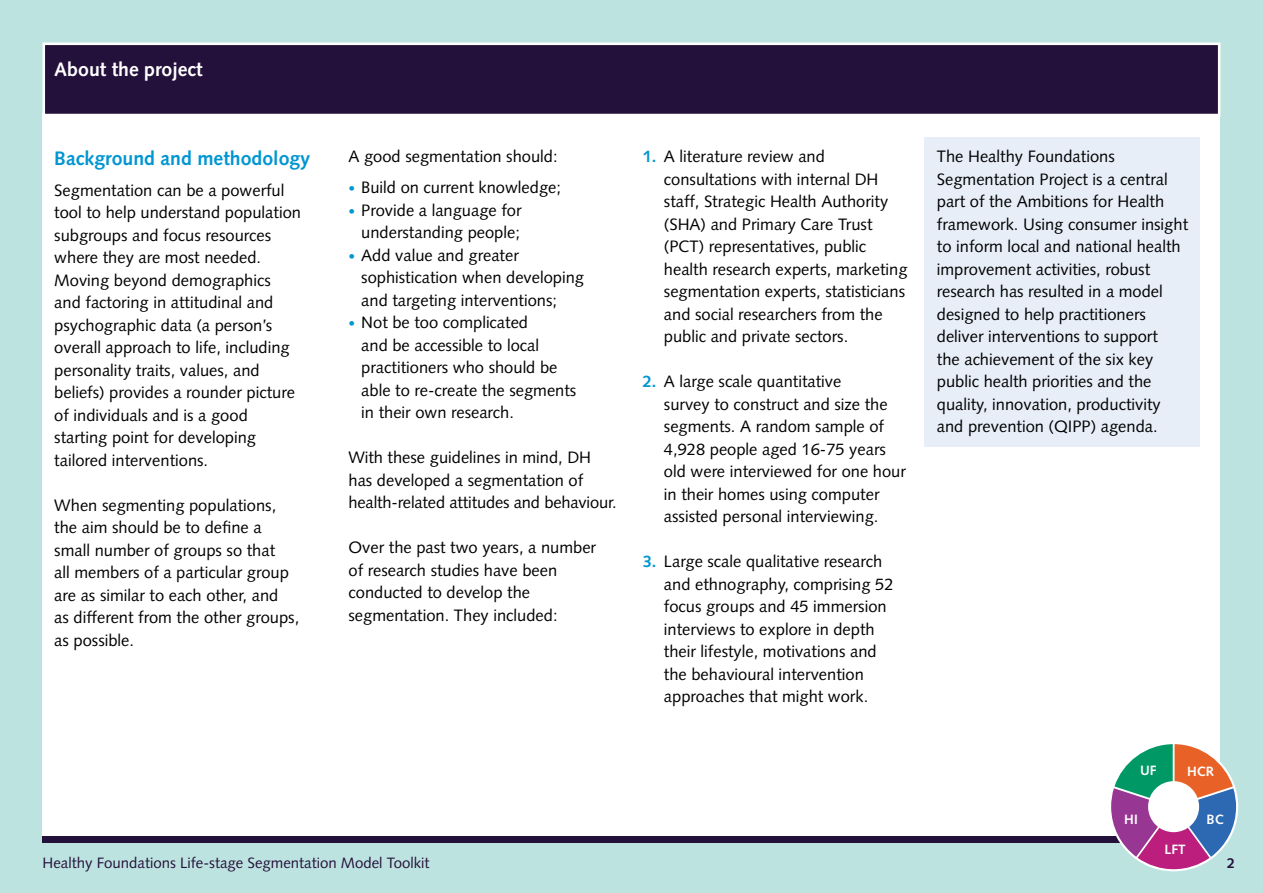
<style>
.page{position:relative;width:1263px;height:893px;background:#bde3e0}
.page>*{position:absolute;margin:0;border:0;box-sizing:border-box;transform-origin:0 0}
.t1{font:700 19.5px "Syntax";color:#0096d1}
.t2{font:700 19.5px "Syntax";color:#fff}
.t3{font:16.5px/22.5px "Syntax";color:#000}
.t4{font:15px "Syntax";color:#24113b}
.t5{font:700 14.25px "Syntax";color:#24113b}
.t6{font:700 13.5px "Syntax";color:#fff}
.s1{font-size:13.5px;color:#0096d1}
.s2{font-weight:700;color:#0096d1}
</style>
<div class="page">
<div style="left:43px;top:114px;width:1177px;height:723px;background:#fff"></div>
<div style="left:43px;top:837px;width:1177px;height:6px;background:#24113b"></div>
<svg style="left:1111px;top:744px;width:125px;height:125px"></svg>
<div style="left:1148px;top:781px;width:51px;height:51px;background:#fff;border-radius:50%"></div>
<div style="left:924px;top:137px;width:275px;height:309px;background:#e7eef8"></div>
<div style="left:43px;top:43px;width:1177px;height:73px;background:#24113b;border:3px solid #fff"></div>
<p class="t2" style="left:54px;top:58px;width:150px">About the project</p>
<p class="t1" style="left:54px;top:147px;width:257px">Background and methodology</p>
<p class="t3" style="left:54px;top:179px;width:248px">Segmentation can be a powerful tool to help understand population subgroups and focus resources where they are most needed.<br>Moving beyond demographics and factoring in attitudinal and psychographic data (a person’s overall approach to life, including personality traits, values, and beliefs) provides a rounder picture of individuals and is a good starting point for developing tailored interventions.</p>
<p class="t3" style="left:54px;top:494px;width:246px">When segmenting populations, the aim should be to define a small number of groups so that<br>all members of a particular group are as similar to each other, and<br>as different from the other groups, as possible.</p>
<p class="t3" style="left:348px;top:145px;width:211px">A good segmentation should:</p>
<p class="t3" style="left:348px;top:176px;width:214px"><span class="s1">•</span> Build on current knowledge;</p>
<p class="t3" style="left:348px;top:199px;width:175px;text-align:right"><span class="s1">•</span> Provide a language for understanding people;</p>
<p class="t3" style="left:361px;top:244px;width:224px;text-indent:-13px"><span class="s1">•</span> Add value and greater sophistication when developing and targeting interventions;</p>
<p class="t3" style="left:361px;top:311px;width:217px;text-indent:-13px"><span class="s1">•</span> Not be too complicated<br>and be accessible to local practitioners who should be able to re-create the segments in their own research.</p>
<p class="t3" style="left:348px;top:446px;width:270px">With these guidelines in mind, DH has developed a segmentation of health-related attitudes and behaviour.</p>
<p class="t3" style="left:348px;top:536px;width:249px">Over the past two years, a number of research studies have been conducted to develop the segmentation. They included:</p>
<p class="t3" style="left:664px;top:145px;width:245px;text-indent:-21px"><span class="s2">1.</span> A literature review and consultations with internal DH staff, Strategic Health Authority (SHA) and Primary Care Trust (PCT) representatives, public health research experts, marketing segmentation experts, statisticians and social researchers from the public and private sectors.</p>
<p class="t3" style="left:664px;top:370px;width:243px;text-indent:-21px"><span class="s2">2.</span> A large scale quantitative<br>survey to construct and size the segments. A random sample of<br>4,928 people aged 16-75 years old were interviewed for one hour in their homes using computer assisted personal interviewing.</p>
<p class="t3" style="left:664px;top:550px;width:231px;text-indent:-21px"><span class="s2">3.</span> Large scale qualitative research and ethnography, comprising 52 focus groups and 45 immersion interviews to explore in depth their lifestyle, motivations and the behavioural intervention approaches that might work.</p>
<p class="t4" style="left:43px;top:854px;width:389px">Healthy Foundations Life-stage Segmentation Model Toolkit</p>
<p class="t3" style="left:937px;top:145px;width:253px">The Healthy Foundations<br>Segmentation Project is a central part of the Ambitions for Health framework. Using consumer insight to inform local and national health improvement activities, robust research has resulted in a model designed to help practitioners deliver interventions to support<br>the achievement of the six key public health priorities and the quality, innovation, productivity and prevention (QIPP) agenda.</p>
<p class="t6" style="left:1140px;top:763px;width:18px">UF</p>
<p class="t6" style="left:1124px;top:811px;width:15px">HI</p>
<p class="t6" style="left:1187px;top:763px;width:28px">HCR</p>
<p class="t6" style="left:1207px;top:812px;width:19px">BC</p>
<p class="t6" style="left:1165px;top:841px;width:23px">LFT</p>
<p class="t5" style="left:1227px;top:855px;width:9px">2</p>
</div>
